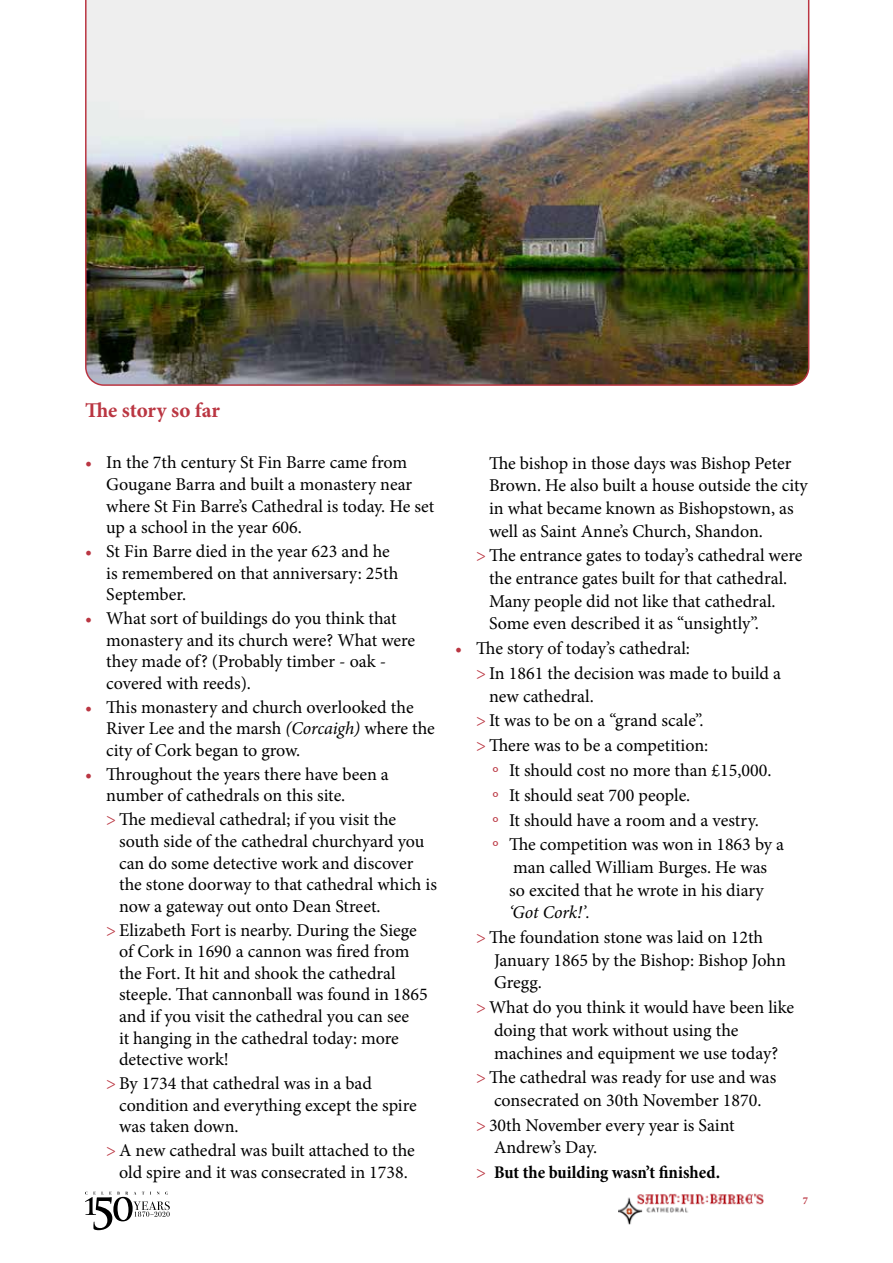
<style>
.page{position:relative;width:893px;height:1263px;background:#fff}
.page>*{position:absolute;margin:0;border:0;box-sizing:border-box;transform-origin:0 0}
.t1{font:700 21px "Minion Pro";letter-spacing:-.005em;color:#ba3642}
.t2{font:18px/21.6px "Minion Pro";letter-spacing:-.005em;color:#000}
.t3{font:700 condensed 18px "Minion Pro";color:#000}
.t4{font:700 10.5px "Minion Pro";color:#ba3642}
.s1{color:#ba3642}
.s2{font-style:italic}
.s3{font-weight:400;font-stretch:normal;color:#ba3642}
</style>
<div class="page">
<img style="left:618px;top:1193px;width:146px;height:32px">
<svg style="left:85px;top:1191px;width:85px;height:39px"></svg>
<img style="left:85px;top:0;width:725px;height:386px">
<p class="t1" style="left:85px;top:396px;width:137px">The story so far</p>
<p class="t2" style="left:106px;top:452px;width:330px;text-indent:-21px"><span class="s1">•</span> In the 7th century St Fin Barre came from Gougane Barra and built a monastery near where St Fin Barre’s Cathedral is today. He set up a school in the year 606.</p>
<p class="t2" style="left:106px;top:541px;width:294px;text-indent:-21px"><span class="s1">•</span> St Fin Barre died in the year 623 and he is remembered on that anniversary: 25th<br>September.</p>
<p class="t2" style="left:106px;top:608px;width:310px;text-indent:-21px"><span class="s1">•</span> What sort of buildings do you think that monastery and its church were? What were they made of? (Probably timber - oak - covered with reeds).</p>
<p class="t2" style="left:106px;top:696px;width:330px;text-indent:-21px"><span class="s1">•</span> This monastery and church overlooked the<br>River Lee and the marsh <span class="s2">(Corcaigh)</span> where the city of Cork began to grow.</p>
<p class="t2" style="left:106px;top:763px;width:284px;text-indent:-21px"><span class="s1">•</span> Throughout the years there have been a number of cathedrals on this site.</p>
<p class="t2" style="left:119px;top:809px;width:319px;text-indent:-13px"><span class="s1">&gt;</span> The medieval cathedral; if you visit the south side of the cathedral churchyard you can do some detective work and discover the stone doorway to that cathedral which is now a gateway out onto Dean Street.</p>
<p class="t2" style="left:119px;top:919px;width:310px;text-indent:-13px"><span class="s1">&gt;</span> Elizabeth Fort is nearby. During the Siege of Cork in 1690 a cannon was fired from the Fort. It hit and shook the cathedral steeple. That cannonball was found in 1865 and if you visit the cathedral you can see<br>it hanging in the cathedral today: more detective work!</p>
<p class="t2" style="left:119px;top:1073px;width:299px;text-indent:-13px"><span class="s1">&gt;</span> By 1734 that cathedral was in a bad condition and everything except the spire was taken down.</p>
<p class="t2" style="left:106px;top:1140px;width:310px;text-align:center"><span class="s1">&gt;</span> A new cathedral was built attached to the old spire and it was consecrated in 1738.</p>
<p class="t2" style="left:489px;top:451px;width:320px;line-height:22.6px">The bishop in those days was Bishop Peter Brown. He also built a house outside the city in what became known as Bishopstown, as well as Saint Anne’s Church, Shandon.</p>
<p class="t2" style="left:489px;top:544px;width:315px;line-height:22.6px;text-indent:-13px"><span class="s1">&gt;</span> The entrance gates to today’s cathedral were the entrance gates built for that cathedral.<br>Many people did not like that cathedral.<br>Some even described it as “unsightly”.</p>
<p class="t2" style="left:476px;top:636px;width:306px;line-height:24.8px;text-indent:-21px"><span class="s1">•</span> The story of today’s cathedral:<br><span class="s1">&gt;</span> In 1861 the decision was made to build a</p>
<p class="t2" style="left:489px;top:685px;width:106px">new cathedral.</p>
<p class="t2" style="left:476px;top:710px;width:229px"><span class="s1">&gt;</span> It was to be on a “grand scale”.</p>
<p class="t2" style="left:476px;top:735px;width:234px"><span class="s1">&gt;</span> There was to be a competition:</p>
<p class="t2" style="left:492px;top:759px;width:280px"><span class="s1">°</span> It should cost no more than £15,000.</p>
<p class="t2" style="left:492px;top:784px;width:199px"><span class="s1">°</span> It should seat 700 people.</p>
<p class="t2" style="left:492px;top:809px;width:268px"><span class="s1">°</span> It should have a room and a vestry.</p>
<p class="t2" style="left:492px;top:834px;width:293px"><span class="s1">°</span> The competition was won in 1863 by a</p>
<p class="t2" style="left:509px;top:856px;width:260px;line-height:22.6px">man called William Burges. He was so excited that he wrote in his diary</p>
<p class="t2" style="left:476px;top:900px;width:288px;line-height:24.8px;text-indent:33px"><span class="s2">‘Got Cork!’.<br></span><span class="s1">&gt;</span> The foundation stone was laid on 12th</p>
<p class="t2" style="left:494px;top:949px;width:294px;line-height:22.6px">January 1865 by the Bishop: Bishop John<br>Gregg.</p>
<p class="t2" style="left:494px;top:996px;width:302px;line-height:22.6px;text-indent:-18px"><span class="s1">&gt;</span> What do you think it would have been like doing that work without using the machines and equipment we use today?</p>
<p class="t2" style="left:476px;top:1066px;width:302px;line-height:22.6px;text-align:center"><span class="s1">&gt;</span> The cathedral was ready for use and was consecrated on 30th November 1870.</p>
<p class="t2" style="left:494px;top:1114px;width:242px;line-height:22.6px;text-indent:-18px"><span class="s1">&gt;</span> 30th November every year is Saint<br>Andrew’s Day.</p>
<p class="t3" style="left:476px;top:1160px;width:245px"><span class="s3">&gt;</span> But the building wasn’t finished.</p>
<p class="t4" style="left:803px;top:1193px;width:7px">7</p>
</div>
